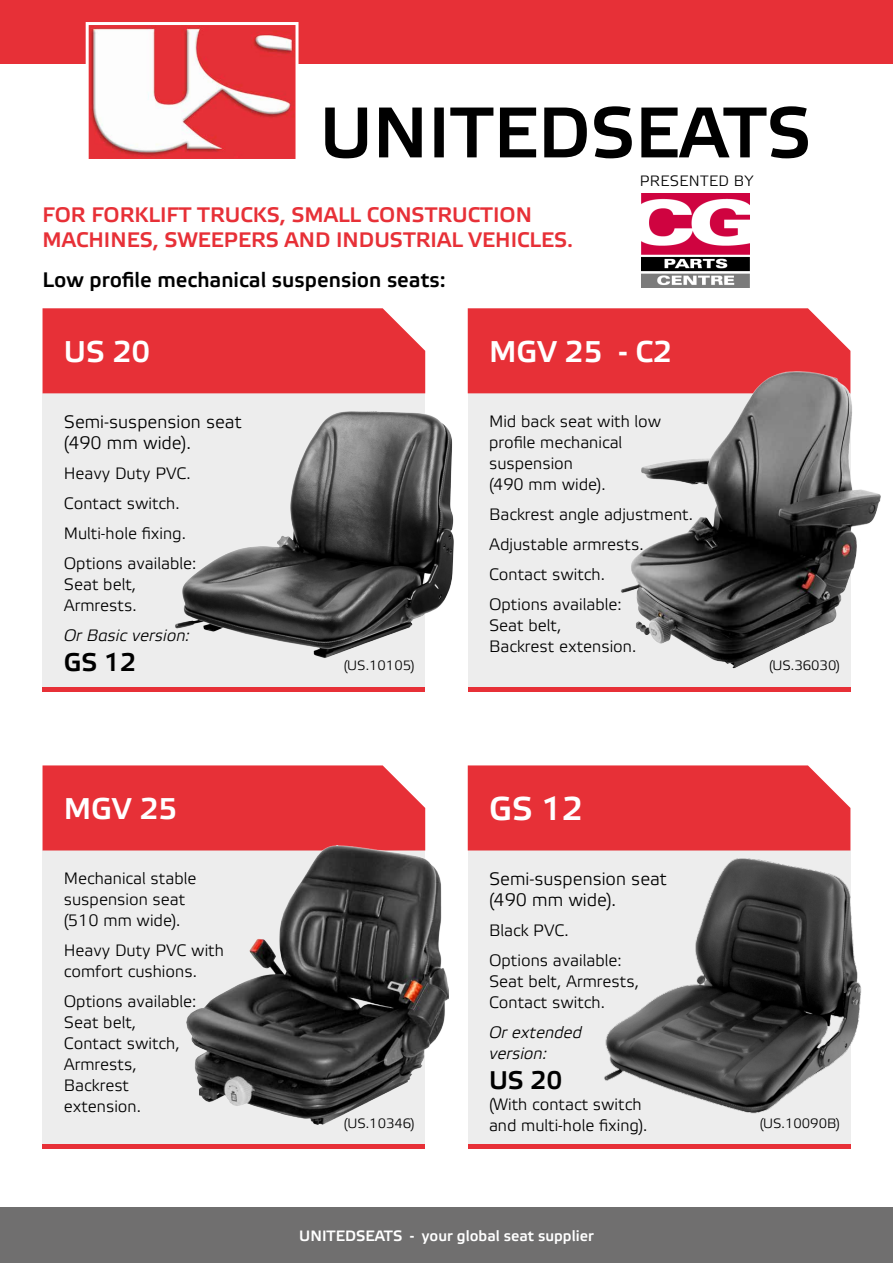
<style>
.page{position:relative;width:893px;height:1263px;background:#fff}
.page>*{position:absolute;margin:0;border:0;box-sizing:border-box;transform-origin:0 0}
.t1{font:700 33px "Elektra Light Pro";color:#fff}
.t2{font:700 30px "Elektra Light Pro";color:#fff}
.t3{font:700 25.5px "Elektra Light Pro";color:#000}
.t4{font:700 21px/25.2px "Elektra Light Pro";color:#e73037}
.t5{font:700 21px "Elektra Light Pro";color:#000}
.t6{font:18px/21px "Elektra Light Pro";color:#000}
.t7{font:16.5px/21px "Elektra Light Pro";color:#000}
.t8{font:italic 16.5px/21px "Elektra Light Pro";color:#000}
.t9{font:700 15px "Elektra Light Pro";color:#fff}
.t10{font:15px "Elektra Light Pro";letter-spacing:.02em;color:#000}
.t11{font:13.5px "Elektra Light Pro";color:#000}
</style>
<div class="page">
<div style="left:43px;top:393px;width:382px;height:294px;background:#ededed"></div>
<div style="left:468px;top:393px;width:131px;height:294px;background:#ededed"></div>
<div style="left:43px;top:850px;width:382px;height:294px;background:#ededed"></div>
<div style="left:468px;top:850px;width:382px;height:294px;background:#ededed"></div>
<div style="left:43px;top:308px;width:382px;height:85px;background:#e73037"></div>
<div style="left:468px;top:308px;width:374px;height:85px;background:#e73037"></div>
<hr style="left:43px;top:687px;width:382px;height:4px;background:#e73037">
<hr style="left:43px;top:1144px;width:382px;height:4px;background:#e73037">
<hr style="left:468px;top:687px;width:382px;height:4px;background:#e73037">
<hr style="left:468px;top:1144px;width:382px;height:4px;background:#e73037">
<div style="left:43px;top:765px;width:382px;height:85px;background:#e73037"></div>
<div style="left:468px;top:765px;width:382px;height:85px;background:#e73037"></div>
<img style="left:187px;top:846px;width:262px;height:278px">
<img style="left:599px;top:342px;width:282px;height:350px">
<div style="left:0;top:0;width:893px;height:64px;background:#e73037"></div>
<svg style="left:325px;top:106px;width:483px;height:52px"></svg>
<img style="left:90px;top:27px;width:205px;height:131px">
<div style="left:86px;top:22px;width:213px;height:140px;border:3px solid #fff"></div>
<div style="left:0;top:1208px;width:893px;height:55px;background:#706f6f"></div>
<img style="left:590px;top:819px;width:272px;height:318px">
<img style="left:641px;top:193px;width:109px;height:94px">
<img style="left:165px;top:399px;width:289px;height:269px">
<p class="t4" style="left:43px;top:202px;width:532px">FOR FORKLIFT TRUCKS, SMALL CONSTRUCTION<br>MACHINES, SWEEPERS AND INDUSTRIAL VEHICLES.</p>
<p class="t5" style="left:43px;top:268px;width:405px">Low profile mechanical suspension seats:</p>
<p class="t10" style="left:640px;top:173px;width:115px">PRESENTED BY</p>
<h2 class="t2" style="left:64px;top:335px;width:88px">US 20</h2>
<h2 class="t2" style="left:489px;top:335px;width:185px">MGV 25 - C2</h2>
<p class="t6" style="left:64px;top:412px;width:180px">Semi-suspension seat (490 mm wide).</p>
<p class="t7" style="left:64px;top:458px;width:134px;line-height:30px">Heavy Duty PVC.<br>Contact switch.<br>Multi-hole fixing.<br>Options available:</p>
<p class="t7" style="left:64px;top:574px;width:74px">Seat belt,<br>Armrests.</p>
<p class="t8" style="left:64px;top:625px;width:127px">Or Basic version:</p>
<h3 class="t3" style="left:64px;top:648px;width:74px">GS 12</h3>
<p class="t11" style="left:344px;top:658px;width:72px">(US.10105)</p>
<p class="t7" style="left:489px;top:411px;width:174px">Mid back seat with low profile mechanical suspension<br>(490 mm wide).</p>
<p class="t7" style="left:489px;top:499px;width:205px;line-height:30px">Backrest angle adjustment.<br>Adjustable armrests.<br>Contact switch.<br>Options available:</p>
<p class="t7" style="left:489px;top:615px;width:149px">Seat belt,<br>Backrest extension.</p>
<h2 class="t2" style="left:64px;top:792px;width:115px">MGV 25</h2>
<h1 class="t1" style="left:489px;top:790px;width:95px">GS 12</h1>
<p class="t11" style="left:769px;top:658px;width:72px">(US.36030)</p>
<p class="t7" style="left:64px;top:868px;width:134px">Mechanical stable suspension seat (510 mm wide).</p>
<p class="t7" style="left:64px;top:940px;width:162px">Heavy Duty PVC with comfort cushions.</p>
<p class="t7" style="left:64px;top:991px;width:134px">Options available:<br>Seat belt,<br>Contact switch,<br>Armrests,<br>Backrest extension.</p>
<p class="t6" style="left:489px;top:869px;width:180px">Semi-suspension seat (490 mm wide).</p>
<p class="t7" style="left:489px;top:916px;width:134px;line-height:30px">Black PVC.<br>Options available:</p>
<p class="t7" style="left:489px;top:971px;width:151px">Seat belt, Armrests,<br>Contact switch.</p>
<p class="t8" style="left:489px;top:1022px;width:95px">Or extended version:</p>
<h3 class="t3" style="left:489px;top:1066px;width:75px">US 20</h3>
<p class="t7" style="left:489px;top:1094px;width:160px">(With contact switch and multi-hole fixing).</p>
<p class="t11" style="left:344px;top:1116px;width:72px">(US.10346)</p>
<p class="t11" style="left:760px;top:1116px;width:82px">(US.10090B)</p>
<p class="t9" style="left:299px;top:1227px;width:296px">UNITEDSEATS - your global seat supplier</p>
</div>
